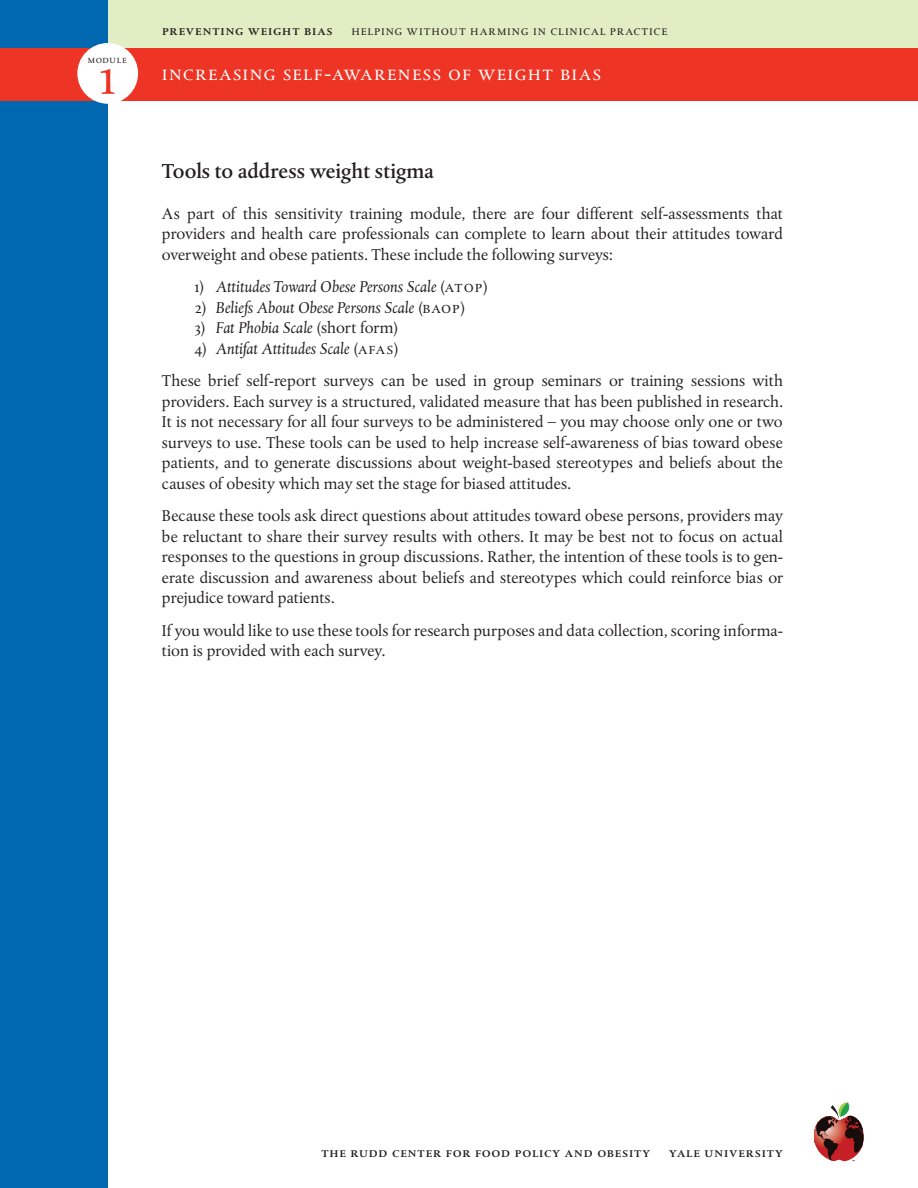
<style>
.page{position:relative;width:918px;height:1188px;background:#fff}
.page>*{position:absolute;margin:0;border:0;box-sizing:border-box;transform-origin:0 0}
.t1{font:54px "Albertina MT Regular Os F";color:#ee3424}
.t2{font:21px "Albertina MT Regular SC";letter-spacing:.065em;color:#fff}
.t3{font:21px "Albertina MT Medium Os F";color:#231f20}
.t4{font:16.5px/20.5px "Albertina MT Regular Os F";color:#231f20;text-align:justify}
.t5{font:16.5px "Albertina MT Italic Os F";color:#231f20}
.t6{font:13.5px "Albertina MT Medium SC";letter-spacing:.075em;color:#231f20}
.t7{font:13.5px "Albertina MT Regular SC";letter-spacing:.065em;color:#231f20}
.t8{font:10.5px "Albertina MT Regular SC";letter-spacing:.05em;color:#231f20}
.s1{font-family:"Albertina MT Regular Os F"}
.s2{font-family:"Albertina MT Regular SC"}
</style>
<div class="page">
<div style="left:0;top:0;width:918px;height:53px;background:#e1edc3"></div>
<div style="left:0;top:0;width:108px;height:1188px;background:#0067b1"></div>
<div style="left:0;top:48px;width:918px;height:52px;background:#ee3424"></div>
<svg style="left:814px;top:1102px;width:50px;height:59px"></svg>
<div style="left:77px;top:43px;width:61px;height:61px;background:#fff;border-radius:50%"></div>
<p class="t8" style="left:88px;top:53px;width:40px">module</p>
<h1 class="t1" style="left:99px;top:52px;width:19px">1</h1>
<p class="t6" style="left:162px;top:22px;width:172px">preventing weight bias</p>
<p class="t7" style="left:351px;top:22px;width:318px">helping without harming in clinical practice</p>
<p class="t2" style="left:162px;top:60px;width:441px">increasing self-awareness of weight bias</p>
<p class="t3" style="left:162px;top:162px;width:274px">Tools to address weight stigma</p>
<p class="t4" style="left:162px;top:204px;width:623px">As part of this sensitivity training module, there are four different self-assessments that providers and health care professionals can complete to learn about their attitudes toward overweight and obese patients. These include the following surveys:</p>
<p class="t5" style="left:194px;top:279px;width:295px"><span class="s1">1)</span> Attitudes Toward Obese Persons Scale <span class="s1">(</span><span class="s2">atop</span><span class="s1">)</span></p>
<p class="t5" style="left:194px;top:300px;width:272px"><span class="s1">2)</span> Beliefs About Obese Persons Scale <span class="s1">(</span><span class="s2">baop</span><span class="s1">)</span></p>
<p class="t5" style="left:194px;top:320px;width:205px"><span class="s1">3)</span> Fat Phobia Scale <span class="s1">(short form)</span></p>
<p class="t5" style="left:194px;top:341px;width:206px"><span class="s1">4)</span> Antifat Attitudes Scale <span class="s1">(</span><span class="s2">afas</span><span class="s1">)</span></p>
<p class="t4" style="left:162px;top:371px;width:623px">These brief self-report surveys can be used in group seminars or training sessions with providers. Each survey is a structured, validated measure that has been published in research.<br>It is not necessary for all four surveys to be administered – you may choose only one or two surveys to use. These tools can be used to help increase self-awareness of bias toward obese patients, and to generate discussions about weight-based stereotypes and beliefs about the causes of obesity which may set the stage for biased attitudes.</p>
<p class="t4" style="left:162px;top:506px;width:623px">Because these tools ask direct questions about attitudes toward obese persons, providers may be reluctant to share their survey results with others. It may be best not to focus on actual responses to the questions in group discussions. Rather, the intention of these tools is to gen&shy;erate discussion and awareness about beliefs and stereotypes which could reinforce bias or prejudice toward patients.</p>
<p class="t4" style="left:162px;top:621px;width:623px">If you would like to use these tools for research purposes and data collection, scoring informa&shy;tion is provided with each survey.</p>
<p class="t6" style="left:321px;top:1144px;width:330px">the rudd center for food policy and obesity</p>
<p class="t6" style="left:669px;top:1144px;width:115px">yale university</p>
</div>
